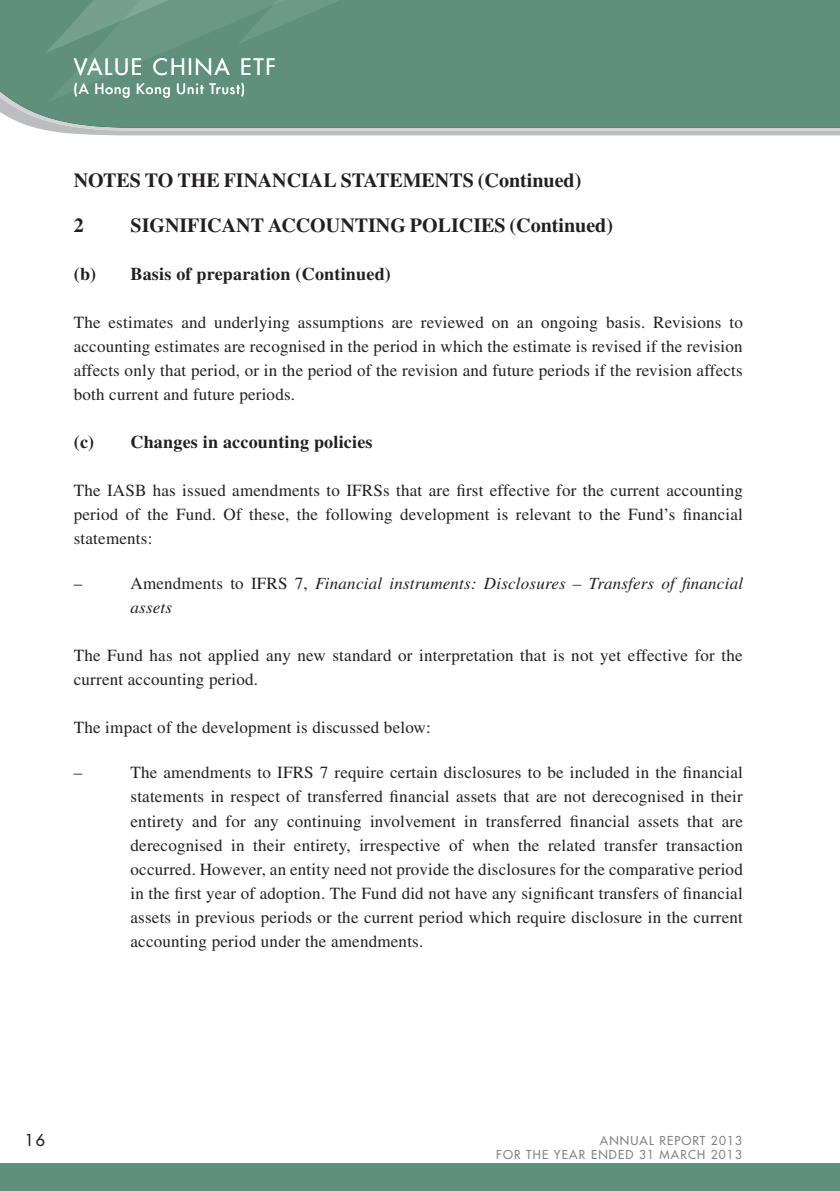
<style>
.page{position:relative;width:840px;height:1191px;background:#fff}
.page>*{position:absolute;margin:0;border:0;box-sizing:border-box;transform-origin:0 0}
.t1{font:22px "Futura Std";letter-spacing:.075em;color:#fff}
.t2{font:700 20px "Times";color:#231f20}
.t3{font:700 18px "Times";letter-spacing:.01em;color:#231f20}
.t4{font:17px/24px "Times";letter-spacing:.01em;color:#231f20;text-align:justify}
.t5{font:italic 17px/24px "Times";letter-spacing:.01em;color:#231f20}
.t6{font:500 16px "Futura Std";color:#231f20}
.t7{font:500 14px "Futura Std";letter-spacing:.075em;color:#fff}
.t8{font:500 12px/14px "Futura Std";letter-spacing:.09em;color:#808285;text-align:right}
.s1{font-style:normal}
</style>
<div class="page">
<div style="left:0;top:83px;width:839px;height:52px;background:#bcbdc0"></div>
<svg style="left:0;top:127px;width:839px;height:4px;background:#bcc2c1"></svg>
<div style="left:0;top:0;width:839px;height:127px;background:#5e907b"></div>
<div style="left:49px;top:0;width:584px;height:102px;background:#5e907b"></div>
<svg style="left:45px;top:0;width:585px;height:53px;background:#62927e"></svg>
<div style="left:0;top:1163px;width:839px;height:28px;background:#5e907b"></div>
<svg style="left:839px;top:0;width:1px;height:127px"></svg>
<svg style="left:839px;top:1163px;width:1px;height:28px"></svg>
<p class="t1" style="left:74px;top:53px;width:204px">VALUE CHINA ETF</p>
<p class="t7" style="left:74px;top:80px;width:172px">(A Hong Kong Unit Trust)</p>
<p class="t2" style="left:74px;top:168px;width:509px">NOTES TO THE FINANCIAL STATEMENTS (Continued)</p>
<p class="t2" style="left:74px;top:213px;width:11px">2</p>
<p class="t2" style="left:130px;top:213px;width:484px">SIGNIFICANT ACCOUNTING POLICIES (Continued)</p>
<p class="t3" style="left:74px;top:263px;width:318px">(b) Basis of preparation (Continued)</p>
<p class="t4" style="left:74px;top:310px;width:670px">The estimates and underlying assumptions are reviewed on an ongoing basis. Revisions to accounting estimates are recognised in the period in which the estimate is revised if the revision affects only that period, or in the period of the revision and future periods if the revision affects both current and future periods.</p>
<p class="t3" style="left:74px;top:431px;width:300px">(c) Changes in accounting policies</p>
<p class="t4" style="left:74px;top:478px;width:670px">The IASB has issued amendments to IFRSs that are first effective for the current accounting period of the Fund. Of these, the following development is relevant to the Fund’s financial statements:</p>
<p class="t4" style="left:74px;top:571px;width:10px">–</p>
<p class="t5" style="left:130px;top:572px;width:613px"><span class="s1">Amendments to IFRS 7,</span> Financial instruments: Disclosures – Transfers of financial assets</p>
<p class="t4" style="left:74px;top:643px;width:670px">The Fund has not applied any new standard or interpretation that is not yet effective for the current accounting period.</p>
<p class="t4" style="left:74px;top:715px;width:358px">The impact of the development is discussed below:</p>
<p class="t4" style="left:74px;top:760px;width:10px">–</p>
<p class="t4" style="left:130px;top:760px;width:613px">The amendments to IFRS 7 require certain disclosures to be included in the financial statements in respect of transferred financial assets that are not derecognised in their entirety and for any continuing involvement in transferred financial assets that are derecognised in their entirety, irrespective of when the related transfer transaction occurred. However, an entity need not provide the disclosures for the comparative period in the first year of adoption. The Fund did not have any significant transfers of financial assets in previous periods or the current period which require disclosure in the current accounting period under the amendments.</p>
<p class="t6" style="left:25px;top:1130px;width:21px">16</p>
<p class="t8" style="left:496px;top:1133px;width:247px">ANNUAL REPORT 2013<br>FOR THE YEAR ENDED 31 MARCH 2013</p>
</div>
